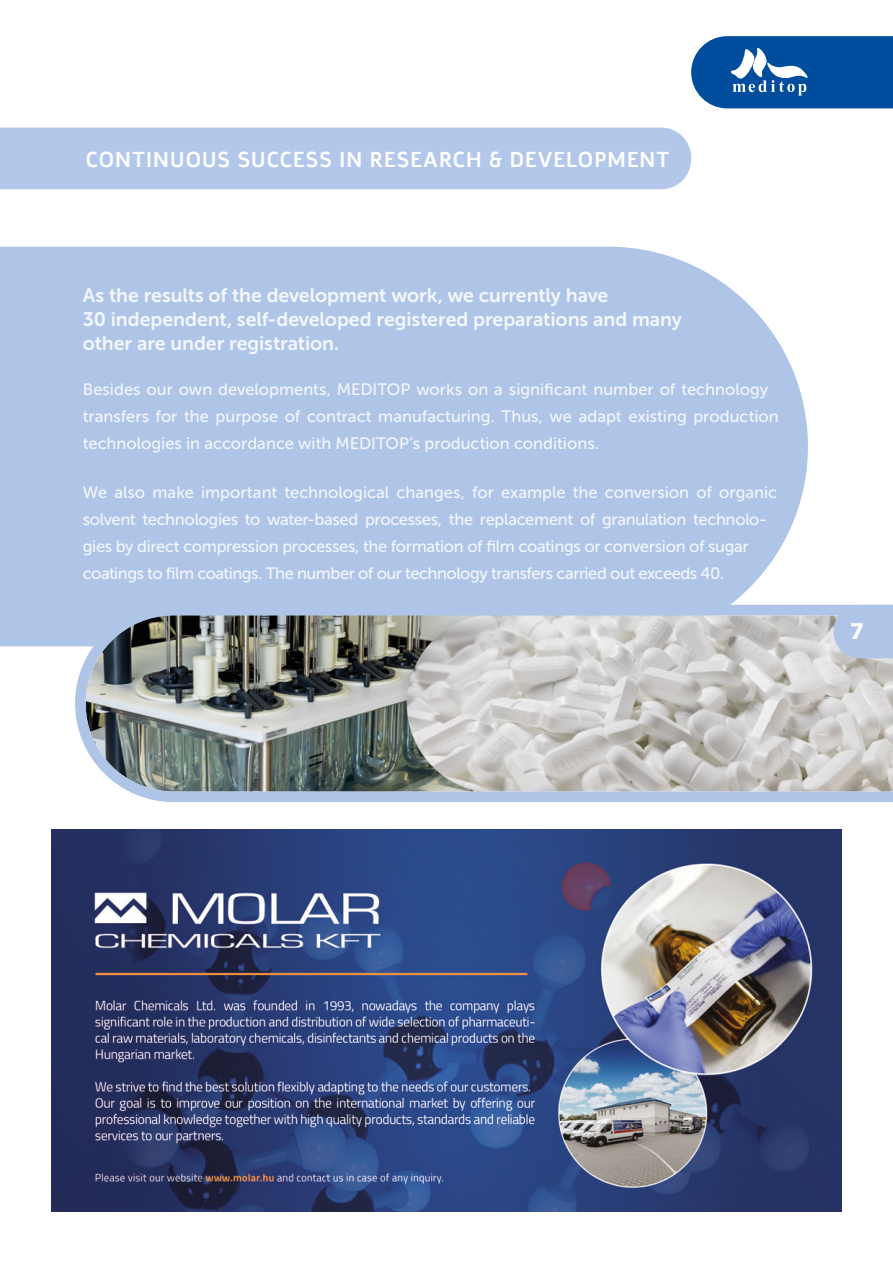
<style>
.page{position:relative;width:893px;height:1263px;background:#fff}
.page>*{position:absolute;margin:0;border:0;box-sizing:border-box;transform-origin:0 0}
.t1{font:22.5px "Argumentum Regular 11";letter-spacing:.05em;color:#fff}
.t2{font:700 22.5px "Avenir Next";color:#fff}
.t3{font:19.5px/24px "Museo Sans 700";letter-spacing:-.005em;color:#fff}
.t4{font:16.5px/27px "Museo Sans 500";letter-spacing:-.01em;color:#fff}
</style>
<div class="page">
<div style="left:0;top:247px;width:808px;height:399px;background:#aec5e8"></div>
<svg style="left:70px;top:599px;width:823px;height:203px;background:#abb0b2"></svg>
<svg style="left:691px;top:36px;width:202px;height:72px;background:#1e62a8"></svg>
<div style="left:833px;top:605px;width:60px;height:53px;background:#aec5e8"></div>
<img style="left:51px;top:829px;width:791px;height:383px">
<div style="left:0;top:128px;width:691px;height:61px;background:#b2c7e9"></div>
<p class="t1" style="left:86px;top:146px;width:585px">CONTINUOUS SUCCESS IN RESEARCH &amp; DEVELOPMENT</p>
<p class="t3" style="left:83px;top:283px;width:601px">As the results of the development work, we currently have<br>30 independent, self-developed registered preparations and many other are under registration.</p>
<p class="t4" style="left:83px;top:376px;width:697px">Besides our own developments, MEDITOP works on a significant number of technology transfers for the purpose of contract manufacturing. Thus, we adapt existing production technologies in accordance with MEDITOP’s production conditions.</p>
<p class="t4" style="left:83px;top:478px;width:696px">We also make important technological changes, for example the conversion of organic solvent technologies to water-based processes, the replacement of granulation technolo&shy;gies by direct compression processes, the formation of film coatings or conversion of sugar coatings to film coatings. The number of our technology transfers carried out exceeds 40.</p>
<h1 class="t2" style="left:850px;top:612px;width:16px">7</h1>
</div>
